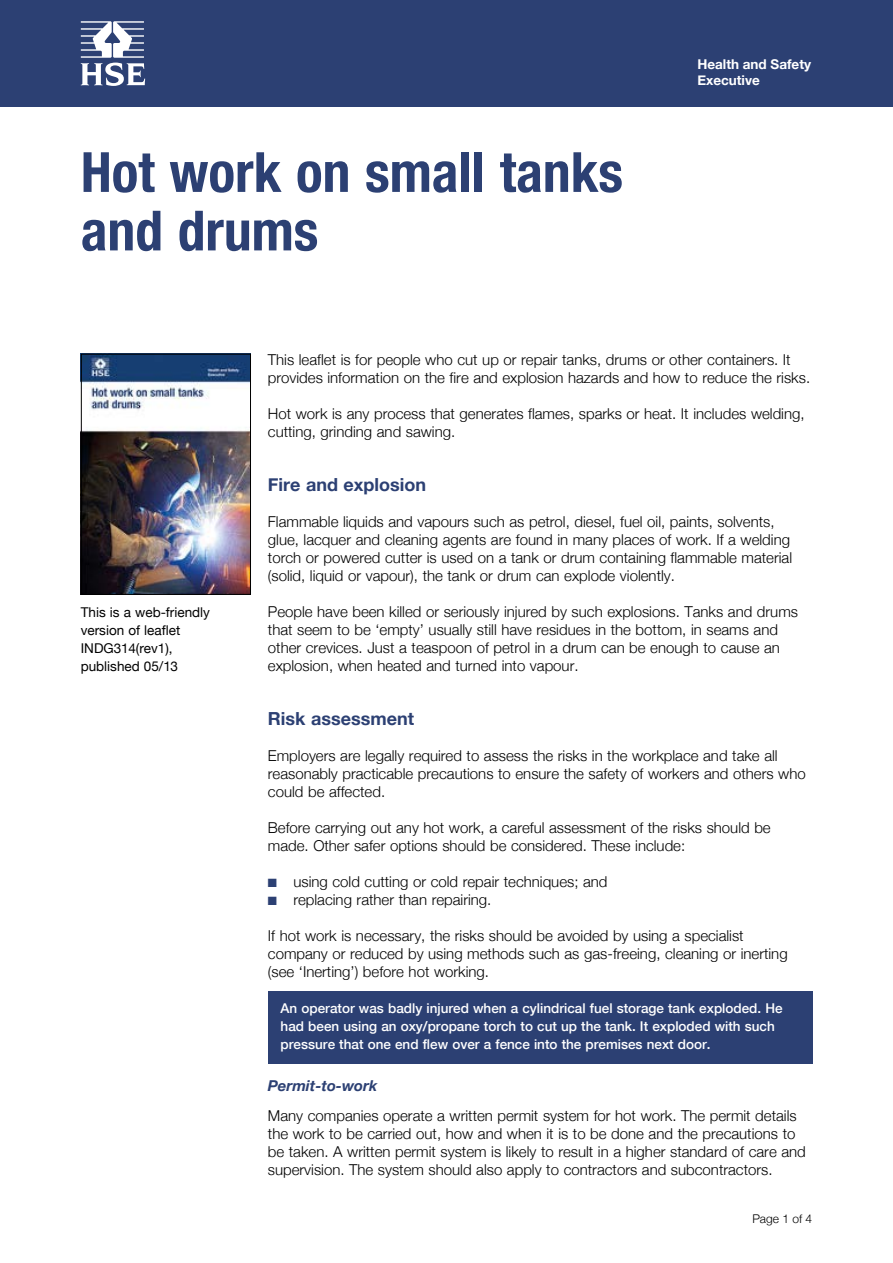
<style>
.page{position:relative;width:893px;height:1263px;background:#fff}
.page>*{position:absolute;margin:0;border:0;box-sizing:border-box;transform-origin:0 0}
.H__title_A4{font:700 condensed 55.5px/58.5px "Helvetica Neue LT";color:#2c4073}
.H2__A_head{font:700 18px "Helvetica Neue";color:#2c4073}
.P__bodytext{font:300 15px/18px "Helvetica Neue";color:#000}
.H3__B_head{font:italic 700 15px "Helvetica Neue";color:#2c4073}
.P__BOX_bodytext{font:500 13.5px/18px "Helvetica Neue";color:#fff}
.H6__figure_text{font:13.5px/18px "Helvetica Neue";color:#000}
.t1{font:700 13.5px/16.5px "Helvetica Neue";color:#fff}
.t2{font:300 12px "Helvetica Neue";color:#000}
.s1{color:#2c4073}
</style>
<div class="page">
<div style="left:0;top:0;width:893px;height:106px;background:#2c4073"></div>
<svg style="left:81px;top:21px;width:64px;height:65px"></svg>
<div style="left:268px;top:992px;width:544px;height:72px;background:#2c4073"></div>
<img style="left:83px;top:356px;width:166px;height:237px">
<div style="left:81px;top:354px;width:170px;height:241px;border:1px solid #000"></div>
<p class="H__title_A4" style="left:81px;top:142px;width:544px">Hot work on small tanks and drums</p>
<p class="t1" style="left:697px;top:56px;width:115px">Health and Safety<br>Executive</p>
<h6 class="H6__figure_text" style="left:81px;top:604px;width:131px">This is a web-friendly version of leaflet<br>INDG314(rev1), published 05/13</h6>
<p class="P__bodytext" style="left:268px;top:350px;width:544px">This leaflet is for people who cut up or repair tanks, drums or other containers. It provides information on the fire and explosion hazards and how to reduce the risks.</p>
<p class="P__bodytext" style="left:268px;top:404px;width:538px">Hot work is any process that generates flames, sparks or heat. It includes welding, cutting, grinding and sawing.</p>
<h2 class="H2__A_head" style="left:268px;top:470px;width:160px">Fire and explosion</h2>
<p class="P__bodytext" style="left:268px;top:512px;width:526px">Flammable liquids and vapours such as petrol, diesel, fuel oil, paints, solvents, glue, lacquer and cleaning agents are found in many places of work. If a welding torch or powered cutter is used on a tank or drum containing flammable material (solid, liquid or vapour), the tank or drum can explode violently.</p>
<p class="P__bodytext" style="left:268px;top:602px;width:532px">People have been killed or seriously injured by such explosions. Tanks and drums that seem to be ‘empty’ usually still have residues in the bottom, in seams and other crevices. Just a teaspoon of petrol in a drum can be enough to cause an explosion, when heated and turned into vapour.</p>
<h2 class="H2__A_head" style="left:268px;top:704px;width:148px">Risk assessment</h2>
<p class="P__bodytext" style="left:268px;top:746px;width:539px">Employers are legally required to assess the risks in the workplace and take all reasonably practicable precautions to ensure the safety of workers and others who could be affected.</p>
<p class="P__bodytext" style="left:268px;top:818px;width:504px">Before carrying out any hot work, a careful assessment of the risks should be made. Other safer options should be considered. These include:</p>
<p class="P__bodytext" style="left:268px;top:872px;width:341px"><span class="s1">■</span> using cold cutting or cold repair techniques; and</p>
<p class="P__bodytext" style="left:268px;top:890px;width:225px"><span class="s1">■</span> replacing rather than repairing.</p>
<p class="P__bodytext" style="left:268px;top:926px;width:521px">If hot work is necessary, the risks should be avoided by using a specialist company or reduced by using methods such as gas-freeing, cleaning or inerting (see ‘Inerting’) before hot working.</p>
<p class="P__BOX_bodytext" style="left:281px;top:998px;width:503px">An operator was badly injured when a cylindrical fuel storage tank exploded. He had been using an oxy/propane torch to cut up the tank. It exploded with such pressure that one end flew over a fence into the premises next door.</p>
<h3 class="H3__B_head" style="left:268px;top:1074px;width:111px">Permit-to-work</h3>
<p class="P__bodytext" style="left:268px;top:1106px;width:539px">Many companies operate a written permit system for hot work. The permit details the work to be carried out, how and when it is to be done and the precautions to be taken. A written permit system is likely to result in a higher standard of care and supervision. The system should also apply to contractors and subcontractors.</p>
<p class="t2" style="left:752px;top:1208px;width:61px">Page 1 of 4</p>
</div>
